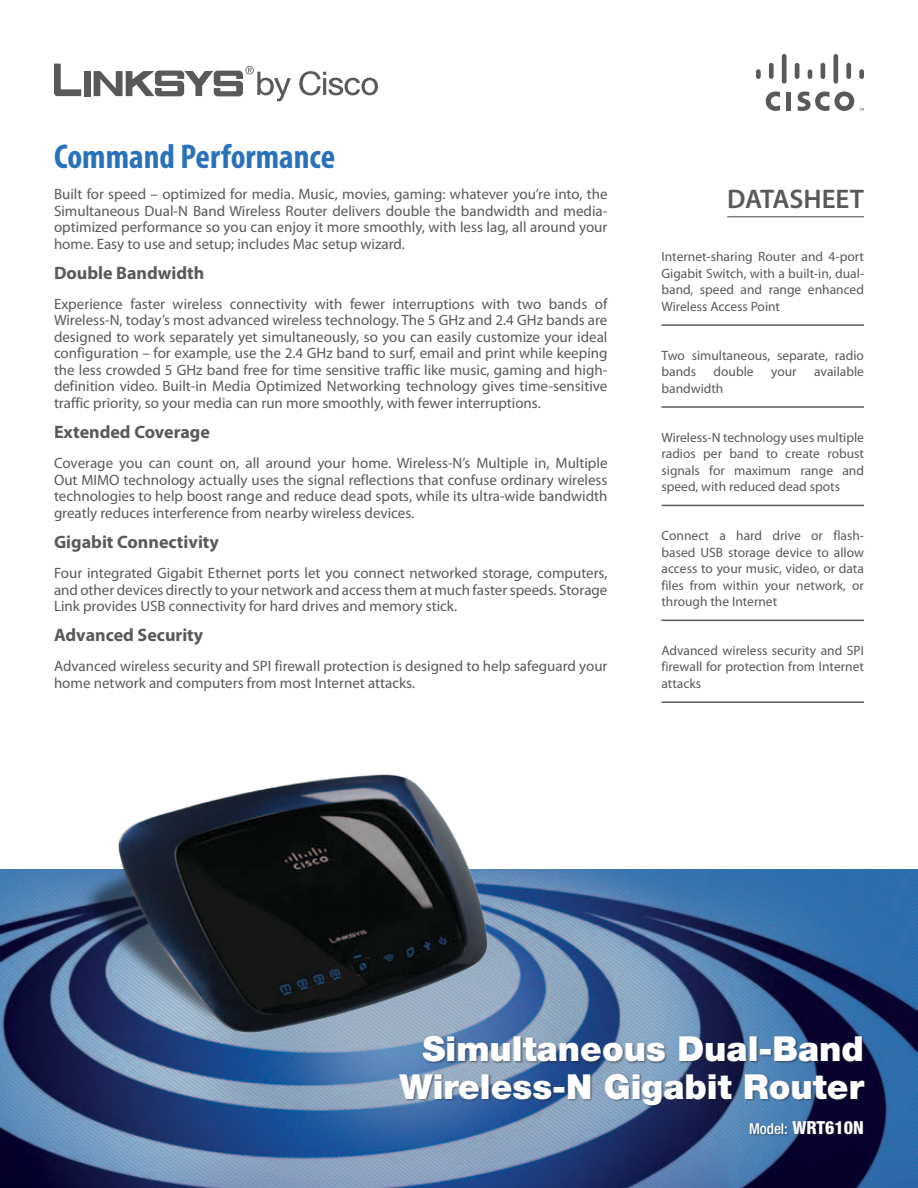
<style>
.page{position:relative;width:918px;height:1188px;background:#fff}
.page>*{position:absolute;margin:0;border:0;box-sizing:border-box;transform-origin:0 0}
.t1{font:900 34.5px/37.5px "Helvetica Neue";color:#fff;text-align:right}
.t2{font:700 condensed 34.5px "Myriad Pro";color:#2972b9}
.t3{font:600 27px "Myriad Pro";color:#58595b}
.t4{font:700 18px "Myriad Pro";color:#58595b}
.t5{font:800 condensed 18px "Helvetica Neue";color:#fff}
.t6{font:15px/16.5px "Myriad Pro";color:#58595b;text-align:justify}
.t7{font:13.5px/16.5px "Myriad Pro";color:#58595b;text-align:justify}
.s1{font-weight:500;font-size:15px}
</style>
<div class="page">
<svg style="left:299px;top:71px;width:79px;height:24px"></svg>
<div style="left:84px;top:71px;width:7px;height:25px;background:#58595b"></div>
<svg style="left:54px;top:64px;width:27px;height:32px"></svg>
<svg style="left:94px;top:66px;width:197px;height:35px"></svg>
<hr style="left:787px;top:92px;width:4px;height:19px;background:#58595b">
<svg style="left:766px;top:91px;width:14px;height:20px"></svg>
<div style="left:756px;top:69px;width:5px;height:10px;background:#58595b;border-radius:2px"></div>
<div style="left:769px;top:63px;width:5px;height:16px;background:#58595b;border-radius:2px"></div>
<div style="left:782px;top:54px;width:5px;height:30px;background:#58595b;border-radius:2px"></div>
<hr style="left:795px;top:63px;width:4px;height:16px;background:#58595b;border-radius:2px">
<svg style="left:808px;top:69px;width:4px;height:10px"></svg>
<hr style="left:821px;top:63px;width:4px;height:16px;background:#58595b;border-radius:2px">
<div style="left:833px;top:54px;width:5px;height:30px;background:#58595b;border-radius:2px"></div>
<div style="left:846px;top:63px;width:5px;height:16px;background:#58595b;border-radius:2px"></div>
<div style="left:859px;top:69px;width:5px;height:10px;background:#58595b;border-radius:2px"></div>
<svg style="left:798px;top:91px;width:66px;height:20px"></svg>
<img style="left:0;top:869px;width:918px;height:319px">
<div style="left:399px;top:1035px;width:468px;height:102px;background:#231f20;opacity:.5"></div>
<hr style="left:727px;top:216px;width:137px;height:1px;background:#58595b">
<hr style="left:662px;top:324px;width:202px;height:2px;background:#58595b">
<hr style="left:662px;top:406px;width:202px;height:2px;background:#58595b">
<hr style="left:662px;top:505px;width:202px;height:1px;background:#58595b">
<hr style="left:662px;top:620px;width:202px;height:1px;background:#58595b">
<hr style="left:662px;top:701px;width:202px;height:2px;background:#58595b">
<img style="left:66px;top:774px;width:432px;height:270px">
<h1 class="t2" style="left:54px;top:135px;width:283px">Command Performance</h1>
<p class="t6" style="left:54px;top:186px;width:555px">Built for speed – optimized for media. Music, movies, gaming: whatever you’re into, the Simultaneous Dual-N Band Wireless Router delivers double the bandwidth and media&shy;optimized performance so you can enjoy it more smoothly, with less lag, all around your home. Easy to use and setup; includes Mac setup wizard.</p>
<p class="t4" style="left:54px;top:263px;width:152px">Double Bandwidth</p>
<p class="t6" style="left:54px;top:296px;width:555px">Experience faster wireless connectivity with fewer interruptions with two bands of Wireless-N, today’s most advanced wireless technology. The 5 GHz and 2.4 GHz bands are designed to work separately yet simultaneously, so you can easily customize your ideal configuration – for example, use the 2.4 GHz band to surf, email and print while keeping the less crowded 5 GHz band free for time sensitive traffic like music, gaming and high&shy;definition video. Built-in Media Optimized Networking technology gives time-sensitive traffic priority, so your media can run more smoothly, with fewer interruptions.</p>
<p class="t4" style="left:54px;top:422px;width:157px">Extended Coverage</p>
<p class="t6" style="left:54px;top:455px;width:555px">Coverage you can count on, all around your home. Wireless-N’s Multiple in, Multiple Out MIMO technology actually uses the signal reflections that confuse ordinary wireless technologies to help boost range and reduce dead spots, while its ultra-wide bandwidth greatly reduces interference from nearby wireless devices.</p>
<p class="t4" style="left:54px;top:532px;width:167px">Gigabit Connectivity</p>
<p class="t6" style="left:54px;top:565px;width:555px">Four integrated Gigabit Ethernet ports let you connect networked storage, computers, and other devices directly to your network and access them at much faster speeds. Storage Link provides USB connectivity for hard drives and memory stick.</p>
<p class="t4" style="left:54px;top:625px;width:151px">Advanced Security</p>
<p class="t6" style="left:54px;top:658px;width:555px">Advanced wireless security and SPI firewall protection is designed to help safeguard your home network and computers from most Internet attacks.</p>
<h2 class="t3" style="left:727px;top:182px;width:138px">DATASHEET</h2>
<p class="t7" style="left:662px;top:249px;width:204px">Internet-sharing Router and 4-port Gigabit Switch, with a built-in, dual&shy;band, speed and range enhanced Wireless Access Point</p>
<p class="t7" style="left:662px;top:347px;width:204px">Two simultaneous, separate, radio bands</p>
<p class="t7" style="left:714px;top:364px;width:42px">double</p>
<p class="t7" style="left:771px;top:364px;width:27px">your</p>
<p class="t7" style="left:814px;top:364px;width:51px">available</p>
<p class="t7" style="left:662px;top:380px;width:63px">bandwidth</p>
<p class="t7" style="left:662px;top:429px;width:204px">Wireless-N technology uses multiple radios per band to create robust signals for maximum range and speed, with reduced dead spots</p>
<p class="t7" style="left:662px;top:528px;width:204px">Connect a hard drive or flash&shy;based USB storage device to allow access to your music, video, or data files from within your network, or through the Internet</p>
<p class="t7" style="left:662px;top:642px;width:204px">Advanced wireless security and SPI firewall for protection from Internet attacks</p>
<h1 class="t1" style="left:399px;top:1030px;width:466px">Simultaneous Dual-Band<br>Wireless-N Gigabit Router</h1>
<p class="t5" style="left:749px;top:1116px;width:116px"><span class="s1">Model:</span> WRT610N</p>
</div>
